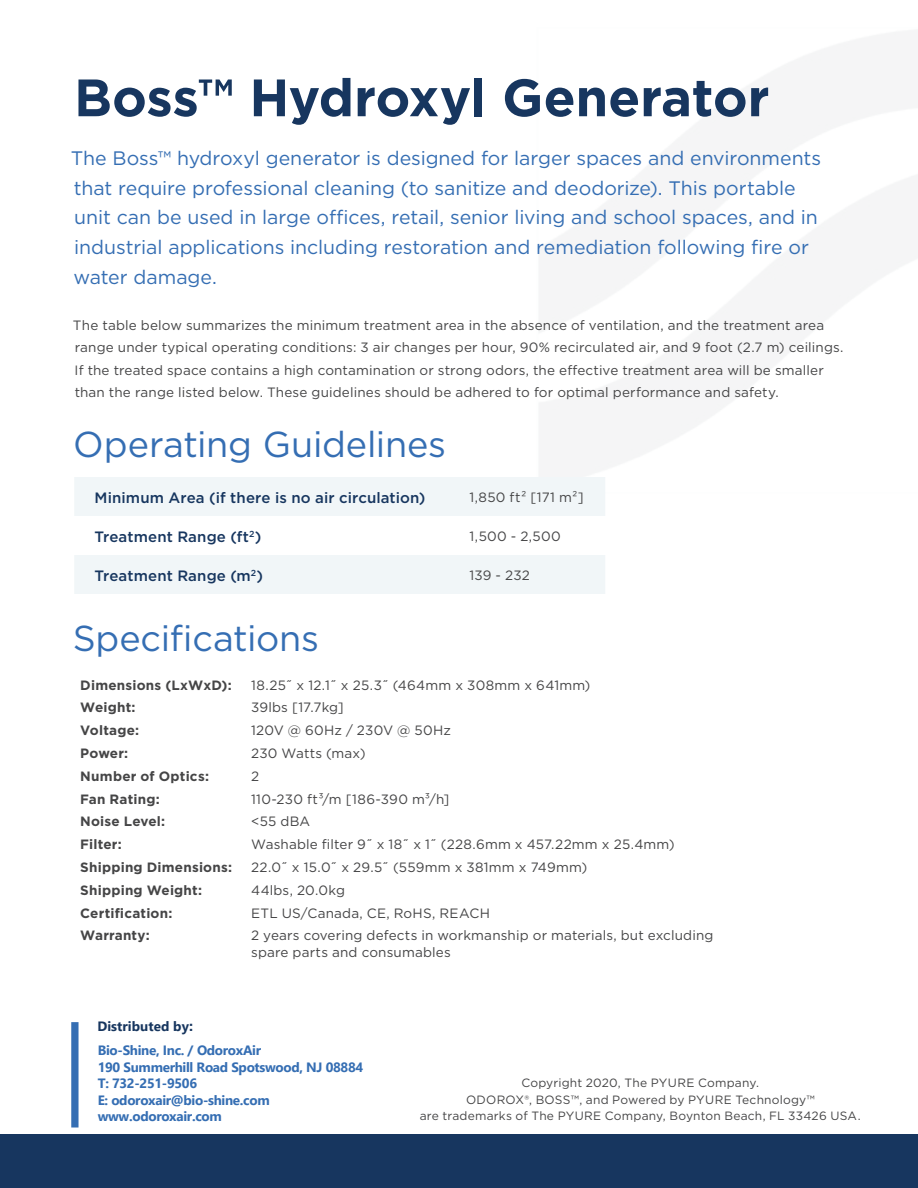
<style>
.page{position:relative;width:918px;height:1188px;background:#fff}
.page>*{position:absolute;margin:0;border:0;box-sizing:border-box;transform-origin:0 0}
.t1{font:700 52.5px "Gotham";letter-spacing:-.005em;color:#17365f}
.t2{font:36px "Gotham";letter-spacing:-.005em;color:#356eb3}
.t3{font:19.5px/30px "Gotham";letter-spacing:-.005em;color:#356eb3}
.t4{font:500 15px "Gotham";letter-spacing:.005em;color:#17365f}
.t5{font:13.5px/22.5px "Gotham";letter-spacing:.01em;color:#454546}
.t6{font:700 13.5px "Gotham";letter-spacing:.015em;color:#454546}
.t7{font:700 13.5px/16.5px "Segoe UI";letter-spacing:-.025em;color:#356eb3}
.t8{font:12px/16.5px "Gotham";letter-spacing:.02em;color:#454546;text-align:center}
.s1{color:#17365f}
.s2{font-family:"Gotham";color:#17365f}
</style>
<div class="page">
<svg style="left:539px;top:33px;width:377px;height:437px"></svg>
<div style="left:0;top:1134px;width:918px;height:54px;background:#17365f"></div>
<div style="left:74px;top:477px;width:531px;height:117px;background:#f1f6f8"></div>
<svg style="left:74px;top:516px;width:531px;height:39px"></svg>
<div style="left:72px;top:1022px;width:6px;height:106px;background:#356eb3"></div>
<h1 class="t1" style="left:74px;top:63px;width:697px">Boss™ Hydroxyl Generator</h1>
<p class="t3" style="left:71px;top:142px;width:752px">The Boss™ hydroxyl generator is designed for larger spaces and environments that require professional cleaning (to sanitize and deodorize). This portable unit can be used in large offices, retail, senior living and school spaces, and in industrial applications including restoration and remediation following fire or water damage.</p>
<p class="t5" style="left:73px;top:313px;width:772px">The table below summarizes the minimum treatment area in the absence of ventilation, and the treatment area range under typical operating conditions: 3 air changes per hour, 90% recirculated air, and 9 foot (2.7 m) ceilings.<br>If the treated space contains a high contamination or strong odors, the effective treatment area will be smaller than the range listed below. These guidelines should be adhered to for optimal performance and safety.</p>
<h2 class="t2" style="left:73px;top:421px;width:374px">Operating Guidelines</h2>
<p class="t4" style="left:94px;top:487px;width:333px">Minimum Area (if there is no air circulation)</p>
<p class="t5" style="left:470px;top:486px;width:116px">1,850 ft² [171 m²]</p>
<p class="t4" style="left:94px;top:526px;width:168px">Treatment Range (ft<sup>2</sup>)</p>
<p class="t5" style="left:470px;top:525px;width:93px">1,500 - 2,500</p>
<p class="t4" style="left:94px;top:565px;width:170px">Treatment Range (m<sup>2</sup>)</p>
<p class="t5" style="left:470px;top:564px;width:62px">139 - 232</p>
<h2 class="t2" style="left:73px;top:615px;width:248px">Specifications</h2>
<p class="t6" style="left:80px;top:676px;width:153px">Dimensions (LxWxD):</p>
<p class="t5" style="left:251px;top:673px;width:341px">18.25˝ x 12.1˝ x 25.3˝ (464mm x 308mm x 641mm)</p>
<p class="t6" style="left:80px;top:699px;width:57px">Weight:</p>
<p class="t5" style="left:251px;top:696px;width:94px">39lbs [17.7kg]</p>
<p class="t6" style="left:80px;top:722px;width:60px">Voltage:</p>
<p class="t5" style="left:251px;top:719px;width:201px">120V @ 60Hz / 230V @ 50Hz</p>
<p class="t6" style="left:80px;top:744px;width:50px">Power:</p>
<p class="t5" style="left:251px;top:742px;width:116px">230 Watts (max)</p>
<p class="t6" style="left:80px;top:767px;width:130px">Number of Optics:</p>
<p class="t5" style="left:251px;top:765px;width:10px">2</p>
<p class="t6" style="left:80px;top:790px;width:81px">Fan Rating:</p>
<p class="t5" style="left:251px;top:787px;width:200px">110-230 ft³/m [186-390 m³/h]</p>
<p class="t6" style="left:80px;top:813px;width:86px">Noise Level:</p>
<p class="t5" style="left:251px;top:810px;width:61px">&lt;55 dBA</p>
<p class="t6" style="left:80px;top:836px;width:43px">Filter:</p>
<p class="t5" style="left:251px;top:833px;width:425px">Washable filter 9˝ x 18˝ x 1˝ (228.6mm x 457.22mm x 25.4mm)</p>
<p class="t6" style="left:80px;top:858px;width:153px">Shipping Dimensions:</p>
<p class="t5" style="left:251px;top:856px;width:338px">22.0˝ x 15.0˝ x 29.5˝ (559mm x 381mm x 749mm)</p>
<p class="t6" style="left:80px;top:881px;width:123px">Shipping Weight:</p>
<p class="t5" style="left:251px;top:879px;width:95px">44lbs, 20.0kg</p>
<p class="t6" style="left:80px;top:904px;width:94px">Certification:</p>
<p class="t5" style="left:251px;top:901px;width:240px">ETL US/Canada, CE, RoHS, REACH</p>
<p class="t6" style="left:80px;top:927px;width:71px">Warranty:</p>
<p class="t5" style="left:251px;top:927px;width:464px;line-height:16.2px">2 years covering defects in workmanship or materials, but excluding spare parts and consumables</p>
<p class="t7" style="left:97px;top:1013px;width:165px;line-height:24.6px"><span class="s1">Distributed by</span><span class="s2">:<br></span>Bio-Shine, Inc. / OdoroxAir</p>
<p class="t7" style="left:98px;top:1059px;width:267px">190 Summerhill Road Spotswood, NJ 08884<br>T: 732-251-9506<br>E: odoroxair@bio-shine.com www.odoroxair.com</p>
<p class="t8" style="left:420px;top:1074px;width:442px">Copyright 2020, The PYURE Company.<br>ODOROX®, BOSS™, and Powered by PYURE Technology™<br>are trademarks of The PYURE Company, Boynton Beach, FL 33426 USA.</p>
</div>
